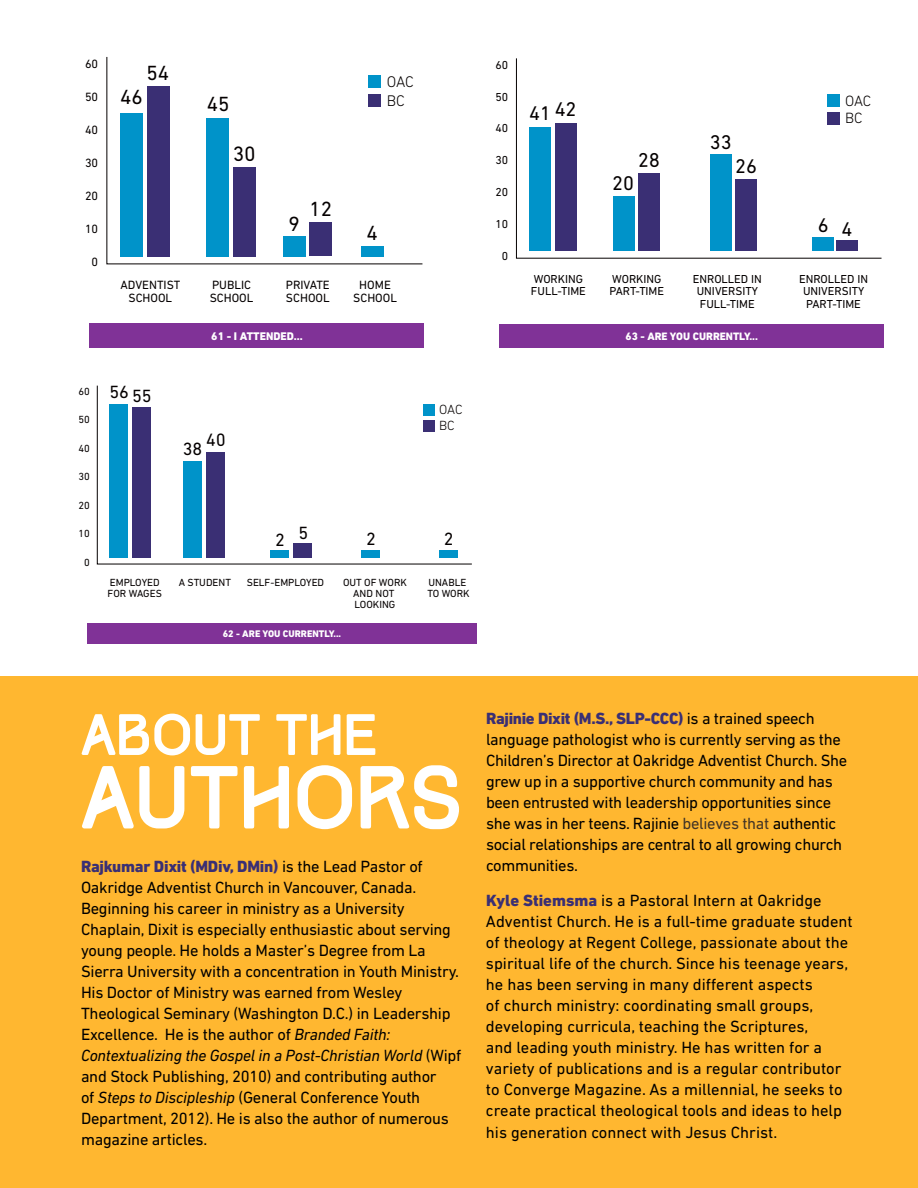
<style>
.page{position:relative;width:918px;height:1188px;background:#fff}
.page>*{position:absolute;margin:0;border:0;box-sizing:border-box;transform-origin:0 0}
.t1{font:78px "Track";color:#fff}
.t2{font:51px "Track";color:#fff}
.t3{font:20.85px "DIN Next LT Pro";color:#050001}
.t4{font:20.1px "DIN Next LT Pro";color:#050001}
.t5{font:18px "DIN Next LT Pro";color:#050001}
.t6{font:16.5px/21px "DIN Next LT Pro";letter-spacing:-.015em;color:#000}
.t7{font:300 15.6px/18.1px "DIN Next LT Pro";color:#050001}
.t8{font:300 15.15px/17.5px "DIN Next LT Pro";color:#050001}
.t9{font:300 13.5px/15.6px "DIN Next LT Pro";color:#050001}
.t10{font:12.15px/13px "DIN Next LT Pro";color:#050001;text-align:center}
.t11{font:11.7px/12.6px "DIN Next LT Pro";color:#050001}
.t12{font:800 11.25px "DIN Next LT Pro";color:#fff}
.t13{font:800 10.95px "DIN Next LT Pro";color:#fff}
.t14{font:10.5px/11.2px "DIN Next LT Pro";color:#050001}
.t15{font:800 9.75px "DIN Next LT Pro";color:#fff}
.s1{font-weight:800;color:#3a2f74}
.s2{font-style:italic}
.s3{color:#443525}
</style>
<div class="page">
<div style="left:0;top:676px;width:918px;height:512px;background:#ffb730"></div>
<div style="left:90px;top:323px;width:334px;height:24px;background:#803297"></div>
<svg style="left:106px;top:57px;width:317px;height:208px"></svg>
<div style="left:121px;top:113px;width:22px;height:143px;background:#0093c9"></div>
<div style="left:147px;top:86px;width:22px;height:170px;background:#3a2f74"></div>
<div style="left:207px;top:118px;width:22px;height:138px;background:#0093c9"></div>
<div style="left:233px;top:167px;width:22px;height:89px;background:#3a2f74"></div>
<div style="left:283px;top:236px;width:22px;height:20px;background:#0093c9"></div>
<div style="left:362px;top:246px;width:22px;height:10px;background:#0093c9"></div>
<div style="left:310px;top:222px;width:22px;height:34px;background:#3a2f74"></div>
<div style="left:368px;top:75px;width:13px;height:13px;background:#0093c9"></div>
<div style="left:368px;top:94px;width:13px;height:13px;background:#3a2f74"></div>
<div style="left:87px;top:623px;width:390px;height:21px;background:#803297"></div>
<svg style="left:97px;top:385px;width:375px;height:180px"></svg>
<div style="left:109px;top:404px;width:19px;height:154px;background:#0093c9"></div>
<div style="left:132px;top:407px;width:19px;height:151px;background:#3a2f74"></div>
<div style="left:183px;top:461px;width:19px;height:97px;background:#0093c9"></div>
<div style="left:206px;top:452px;width:19px;height:106px;background:#3a2f74"></div>
<div style="left:270px;top:551px;width:19px;height:7px;background:#0093c9"></div>
<div style="left:439px;top:551px;width:19px;height:7px;background:#0093c9"></div>
<div style="left:361px;top:551px;width:19px;height:7px;background:#0093c9"></div>
<div style="left:293px;top:543px;width:19px;height:15px;background:#3a2f74"></div>
<div style="left:423px;top:404px;width:11px;height:11px;background:#0093c9"></div>
<div style="left:423px;top:420px;width:11px;height:11px;background:#3a2f74"></div>
<div style="left:499px;top:324px;width:385px;height:23px;background:#803297"></div>
<svg style="left:516px;top:58px;width:366px;height:201px"></svg>
<div style="left:530px;top:127px;width:21px;height:124px;background:#0093c9"></div>
<div style="left:555px;top:124px;width:22px;height:127px;background:#3a2f74"></div>
<div style="left:613px;top:197px;width:21px;height:54px;background:#0093c9"></div>
<div style="left:639px;top:173px;width:21px;height:78px;background:#3a2f74"></div>
<div style="left:710px;top:155px;width:22px;height:96px;background:#0093c9"></div>
<div style="left:812px;top:238px;width:22px;height:13px;background:#0093c9"></div>
<div style="left:836px;top:241px;width:21px;height:10px;background:#3a2f74"></div>
<div style="left:736px;top:179px;width:21px;height:72px;background:#3a2f74"></div>
<div style="left:827px;top:94px;width:13px;height:13px;background:#0093c9"></div>
<div style="left:827px;top:112px;width:13px;height:13px;background:#3a2f74"></div>
<svg style="left:234px;top:146px;width:20px;height:15px"></svg>
<svg style="left:207px;top:433px;width:18px;height:13px"></svg>
<svg style="left:639px;top:153px;width:20px;height:14px"></svg>
<p class="t10" style="left:85px;top:58px;width:15px">60</p>
<p class="t10" style="left:85px;top:91px;width:15px">50</p>
<p class="t10" style="left:85px;top:124px;width:15px">40</p>
<p class="t10" style="left:85px;top:157px;width:15px">30</p>
<p class="t10" style="left:85px;top:190px;width:15px">20</p>
<p class="t10" style="left:85px;top:224px;width:15px">10</p>
<p class="t10" style="left:92px;top:257px;width:8px">0</p>
<p class="t3" style="left:146px;top:65px;width:24px">54</p>
<p class="t3" style="left:120px;top:89px;width:24px">46</p>
<p class="t3" style="left:207px;top:96px;width:24px">45</p>
<p class="t7" style="left:387px;top:75px;width:29px">OAC<br>BC</p>
<p class="t3" style="left:289px;top:216px;width:13px">9</p>
<p class="t3" style="left:310px;top:201px;width:24px">12</p>
<p class="t3" style="left:366px;top:225px;width:13px">4</p>
<p class="t10" style="left:121px;top:280px;width:61px">ADVENTIST<br>SCHOOL</p>
<p class="t10" style="left:210px;top:280px;width:45px;text-align:left">PUBLIC<br>SCHOOL</p>
<p class="t10" style="left:286px;top:280px;width:46px;text-align:left">PRIVATE<br>SCHOOL</p>
<p class="t10" style="left:353px;top:280px;width:45px">HOME<br>SCHOOL</p>
<p class="t12" style="left:211px;top:332px;width:93px">61 - I ATTENDED...</p>
<p class="t14" style="left:78px;top:387px;width:13px">60</p>
<p class="t14" style="left:78px;top:415px;width:13px">50</p>
<p class="t14" style="left:78px;top:444px;width:13px">40</p>
<p class="t14" style="left:78px;top:472px;width:13px">30</p>
<p class="t14" style="left:78px;top:501px;width:13px">20</p>
<p class="t14" style="left:78px;top:529px;width:13px">10</p>
<p class="t14" style="left:84px;top:558px;width:7px">0</p>
<p class="t5" style="left:109px;top:385px;width:21px">56</p>
<p class="t5" style="left:132px;top:389px;width:21px">55</p>
<p class="t5" style="left:183px;top:442px;width:21px">38</p>
<p class="t9" style="left:439px;top:403px;width:25px">OAC<br>BC</p>
<p class="t5" style="left:275px;top:529px;width:35px">2 5</p>
<p class="t5" style="left:444px;top:532px;width:11px">2</p>
<p class="t5" style="left:366px;top:532px;width:11px">2</p>
<p class="t14" style="left:108px;top:578px;width:56px">EMPLOYED<br>FOR WAGES</p>
<p class="t14" style="left:179px;top:578px;width:54px">A STUDENT</p>
<p class="t14" style="left:247px;top:578px;width:79px">SELF-EMPLOYED</p>
<p class="t14" style="left:343px;top:578px;width:65px;text-align:center">OUT OF WORK<br>AND NOT<br>LOOKING</p>
<p class="t14" style="left:427px;top:578px;width:44px">UNABLE<br>TO WORK</p>
<p class="t15" style="left:223px;top:630px;width:120px">62 - ARE YOU CURRENTLY...</p>
<p class="t11" style="left:495px;top:60px;width:14px">60</p>
<p class="t11" style="left:495px;top:92px;width:14px">50</p>
<p class="t11" style="left:495px;top:123px;width:14px">40</p>
<p class="t11" style="left:495px;top:155px;width:14px">30</p>
<p class="t11" style="left:495px;top:187px;width:14px">20</p>
<p class="t11" style="left:495px;top:219px;width:14px">10</p>
<p class="t11" style="left:502px;top:251px;width:8px">0</p>
<p class="t4" style="left:529px;top:106px;width:23px">41</p>
<p class="t4" style="left:555px;top:102px;width:23px">42</p>
<p class="t4" style="left:612px;top:176px;width:23px">20</p>
<p class="t4" style="left:710px;top:134px;width:23px">33</p>
<p class="t4" style="left:735px;top:159px;width:23px">26</p>
<p class="t8" style="left:845px;top:94px;width:28px">OAC<br>BC</p>
<p class="t4" style="left:818px;top:220px;width:36px">6 4</p>
<p class="t11" style="left:531px;top:274px;width:56px">WORKING<br>FULL-TIME</p>
<p class="t11" style="left:610px;top:274px;width:56px">WORKING<br>PART-TIME</p>
<p class="t11" style="left:693px;top:274px;width:70px;text-align:center">ENROLLED IN<br>UNIVERSITY<br>FULL-TIME</p>
<p class="t11" style="left:799px;top:274px;width:70px;text-align:center">ENROLLED IN<br>UNIVERSITY<br>PART-TIME</p>
<p class="t13" style="left:626px;top:332px;width:134px">63 - ARE YOU CURRENTLY...</p>
<h2 class="t2" style="left:81px;top:717px;width:298px">ABOUT THE</h2>
<h1 class="t1" style="left:81px;top:770px;width:383px">AUTHORS</h1>
<p class="t6" style="left:81px;top:858px;width:382px"><span class="s1">Rajkumar Dixit (MDiv, DMin)</span> is the Lead Pastor of Oakridge Adventist Church in Vancouver, Canada.<br>Beginning his career in ministry as a University Chaplain, Dixit is especially enthusiastic about serving young people. He holds a Master’s Degree from La Sierra University with a concentration in Youth Ministry.<br>His Doctor of Ministry was earned from Wesley Theological Seminary (Washington D.C.) in Leadership Excellence. He is the author of <span class="s2">Branded Faith:<br>Contextualizing the Gospel in a Post-Christian World</span> (Wipf and Stock Publishing, 2010) and contributing author<br>of <span class="s2">Steps to Discipleship</span> (General Conference Youth Department, 2012). He is also the author of numerous magazine articles.</p>
<p class="t6" style="left:486px;top:710px;width:363px"><span class="s1">Rajinie Dixit (M.S., SLP-CCC)</span> is a trained speech language pathologist who is currently serving as the Children’s Director at Oakridge Adventist Church. She grew up in a supportive church community and has been entrusted with leadership opportunities since she was in her teens. Rajinie <span class="s3">believes that</span> authentic social relationships are central to all growing church communities.</p>
<p class="t6" style="left:486px;top:891px;width:368px"><span class="s1">Kyle Stiemsma</span> is a Pastoral Intern at Oakridge Adventist Church. He is a full-time graduate student of theology at Regent College, passionate about the spiritual life of the church. Since his teenage years, he has been serving in many different aspects<br>of church ministry: coordinating small groups, developing curricula, teaching the Scriptures,<br>and leading youth ministry. He has written for a variety of publications and is a regular contributor to Converge Magazine. As a millennial, he seeks to create practical theological tools and ideas to help</p>
<p class="t6" style="left:486px;top:1124px;width:293px">his generation connect with Jesus Christ.</p>
</div>
